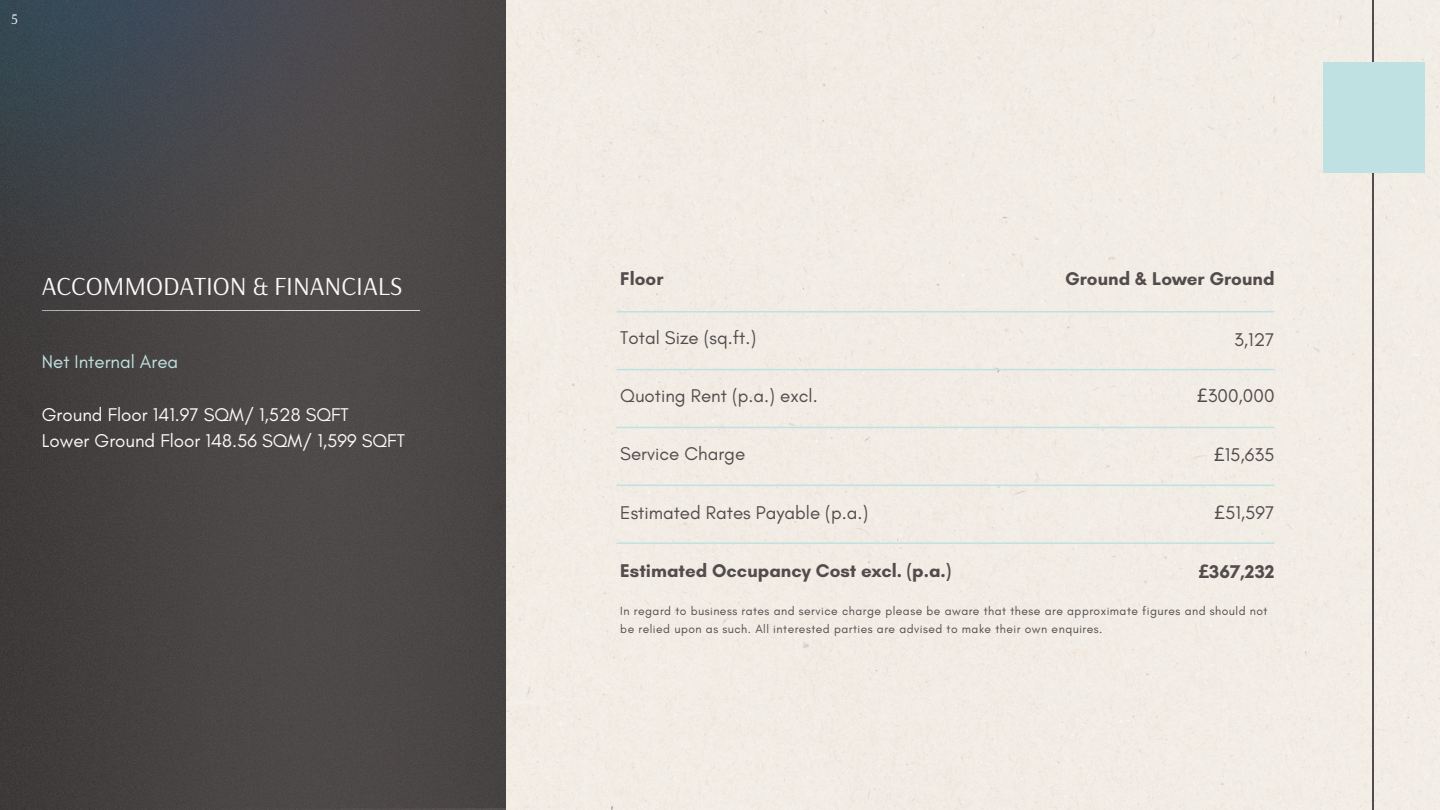
<style>
.page{position:relative;width:1440px;height:810px;background:#fff}
.page>*{position:absolute;margin:0;border:0;box-sizing:border-box;transform-origin:0 0}
.t1{font:26px "Arsenal";letter-spacing:-.005em;color:#faf8f8}
.t2{font:18.8px "Glacial Indifference";color:#524c4c}
.t3{font:18.8px/26.2px "Glacial Indifference";color:#faf8f8}
.t4{font:700 18.8px "Glacial Indifference";color:#524c4c}
.t5{font:18.8px "Glacial Indifference";color:#c0e1e1}
.t6{font:14.6px "Arsenal";color:#faf8f8}
.t7{font:12.1px/18px "Glacial Indifference";letter-spacing:.04em;color:#524c4c}
.s1{font-family:"Noto Sans"}
</style>
<div class="page">
<div style="left:506px;top:0;width:934px;height:810px;background:#f1ece5"></div>
<div style="left:0;top:0;width:506px;height:810px;background:#4a4545"></div>
<img style="left:0;top:0;width:522px;height:391px">
<hr style="left:42px;top:310px;width:378px;height:1px;background:#faf8f8">
<hr style="left:617px;top:369px;width:657px;height:1px;background:#c0e1e1">
<hr style="left:617px;top:311px;width:657px;height:1px;background:#c0e1e1">
<hr style="left:617px;top:427px;width:657px;height:1px;background:#c0e1e1">
<hr style="left:617px;top:485px;width:657px;height:1px;background:#c0e1e1">
<hr style="left:617px;top:542px;width:657px;height:2px;background:#c0e1e1">
<hr style="left:1373px;top:0;width:1px;height:810px;background:#524c4c">
<div style="left:1323px;top:62px;width:102px;height:111px;background:#c0e1e1"></div>
<p class="t6" style="left:11px;top:9px;width:8px">5</p>
<p class="t1" style="left:42px;top:269px;width:362px">ACCOMMODATION &amp; FINANCIALS</p>
<h3 class="t5" style="left:42px;top:351px;width:138px">Net Internal Area</h3>
<h3 class="t3" style="left:42px;top:401px;width:365px">Ground Floor 141.97 SQM/ 1,528 SQFT<br>Lower Ground Floor 148.56 SQM/ 1,599 SQFT</h3>
<h3 class="t4" style="left:620px;top:267px;width:45px">Floor</h3>
<h3 class="t4" style="left:1065px;top:267px;width:211px">Ground &amp; Lower Ground</h3>
<h3 class="t2" style="left:620px;top:326px;width:137px">Total Size (sq.ft.)</h3>
<h3 class="t2" style="left:1234px;top:328px;width:42px">3,127</h3>
<p class="t2" style="left:620px;top:384px;width:199px">Quoting Rent (p.a.) excl.</p>
<h3 class="t2" style="left:1197px;top:385px;width:79px"><span class="s1">£</span>300,000</h3>
<h2 class="t2" style="left:620px;top:443px;width:127px">Service Charge</h2>
<h3 class="t2" style="left:1214px;top:443px;width:62px"><span class="s1">£</span>15,635</h3>
<p class="t2" style="left:620px;top:501px;width:249px">Estimated Rates Payable (p.a.)</p>
<h3 class="t2" style="left:1215px;top:501px;width:61px"><span class="s1">£</span>51,597</h3>
<h1 class="t4" style="left:620px;top:559px;width:332px">Estimated Occupancy Cost excl. (p.a.)</h1>
<h2 class="t4" style="left:1199px;top:560px;width:77px"><span class="s1">£</span>367,232</h2>
<h3 class="t7" style="left:620px;top:602px;width:649px">In regard to business rates and service charge please be aware that these are approximate figures and should not be relied upon as such. All interested parties are advised to make their own enquires.</h3>
</div>
